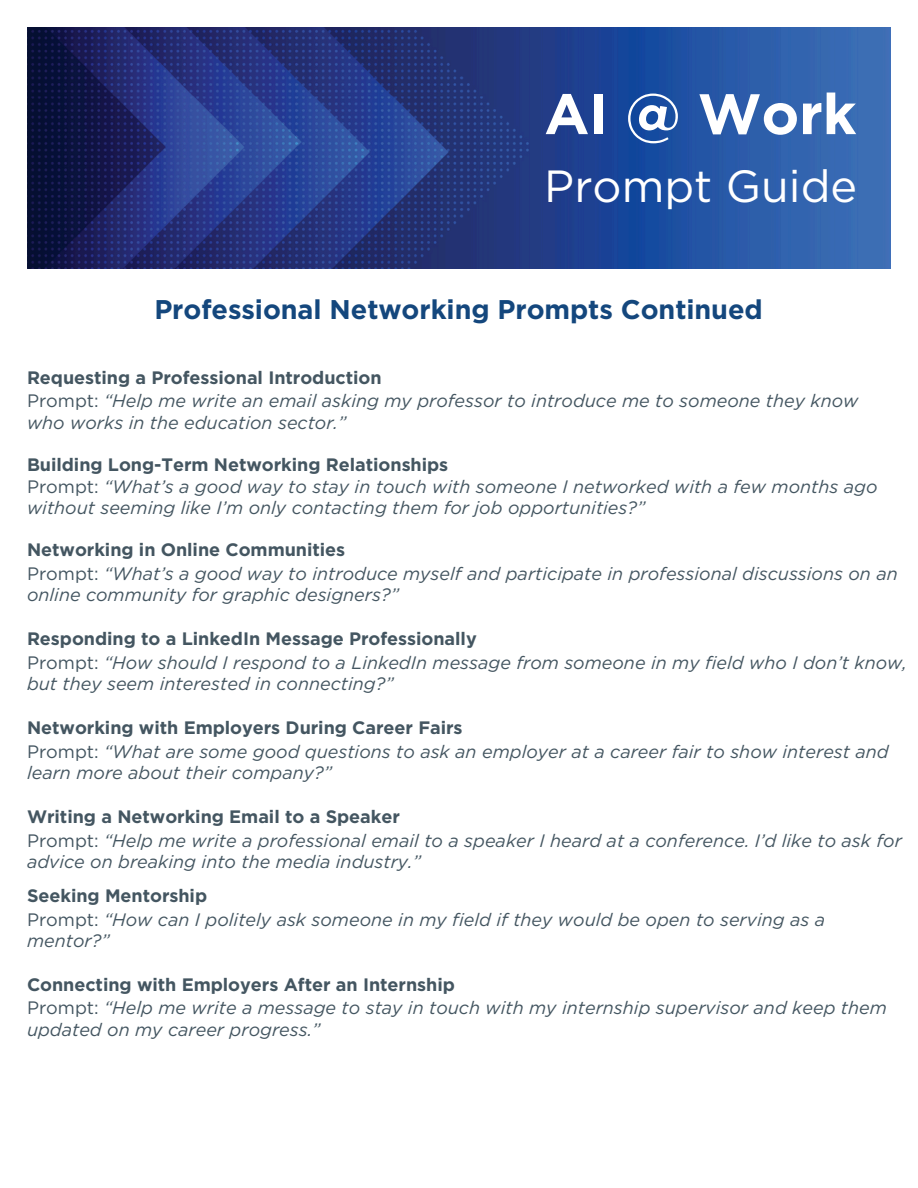
<style>
.page{position:relative;width:918px;height:1188px;background:#fff}
.page>*{position:absolute;margin:0;border:0;box-sizing:border-box;transform-origin:0 0}
.t1{font:700 57px "Gotham";letter-spacing:-.005em;color:#fff}
.t2{font:45px "Gotham";color:#fff}
.t3{font:700 27px "Gotham";letter-spacing:-.005em;color:#14477d}
.t4{font:italic 18px/21.3px "Gotham";color:#445661}
.t5{font:700 18px "Gotham";letter-spacing:-.005em;color:#445661}
.s1{font-style:normal}
</style>
<div class="page">
<img style="left:27px;top:27px;width:864px;height:242px">
<h1 class="t1" style="left:544px;top:79px;width:314px">AI @ Work</h1>
<h1 class="t2" style="left:544px;top:158px;width:314px">Prompt Guide</h1>
<h2 class="t3" style="left:154px;top:293px;width:610px">Professional Networking Prompts Continued</h2>
<p class="t5" style="left:27px;top:366px;width:356px">Requesting a Professional Introduction</p>
<p class="t4" style="left:27px;top:390px;width:833px"><span class="s1">Prompt:</span> “Help me write an email asking my professor to introduce me to someone they know who works in the education sector.”</p>
<p class="t5" style="left:27px;top:454px;width:423px">Building Long-Term Networking Relationships</p>
<p class="t4" style="left:27px;top:475px;width:852px"><span class="s1">Prompt:</span> “What’s a good way to stay in touch with someone I networked with a few months ago without seeming like I’m only contacting them for job opportunities?”</p>
<p class="t5" style="left:27px;top:539px;width:320px">Networking in Online Communities</p>
<p class="t4" style="left:27px;top:563px;width:872px"><span class="s1">Prompt:</span> “What’s a good way to introduce myself and participate in professional discussions on an online community for graphic designers?”</p>
<p class="t5" style="left:27px;top:628px;width:451px">Responding to a LinkedIn Message Professionally</p>
<p class="t4" style="left:27px;top:652px;width:881px"><span class="s1">Prompt:</span> “How should I respond to a LinkedIn message from someone in my field who I don’t know, but they seem interested in connecting?”</p>
<p class="t5" style="left:27px;top:717px;width:437px">Networking with Employers During Career Fairs</p>
<p class="t4" style="left:27px;top:741px;width:863px"><span class="s1">Prompt:</span> “What are some good questions to ask an employer at a career fair to show interest and learn more about their company?”</p>
<p class="t5" style="left:27px;top:806px;width:374px">Writing a Networking Email to a Speaker</p>
<p class="t4" style="left:27px;top:829px;width:876px"><span class="s1">Prompt:</span> “Help me write a professional email to a speaker I heard at a conference. I’d like to ask for advice on breaking into the media industry.”</p>
<p class="t5" style="left:27px;top:885px;width:182px">Seeking Mentorship</p>
<p class="t4" style="left:27px;top:908px;width:800px"><span class="s1">Prompt:</span> “How can I politely ask someone in my field if they would be open to serving as a mentor?”</p>
<p class="t5" style="left:27px;top:973px;width:429px">Connecting with Employers After an Internship</p>
<p class="t4" style="left:27px;top:997px;width:862px"><span class="s1">Prompt:</span> “Help me write a message to stay in touch with my internship supervisor and keep them updated on my career progress.”</p>
</div>
